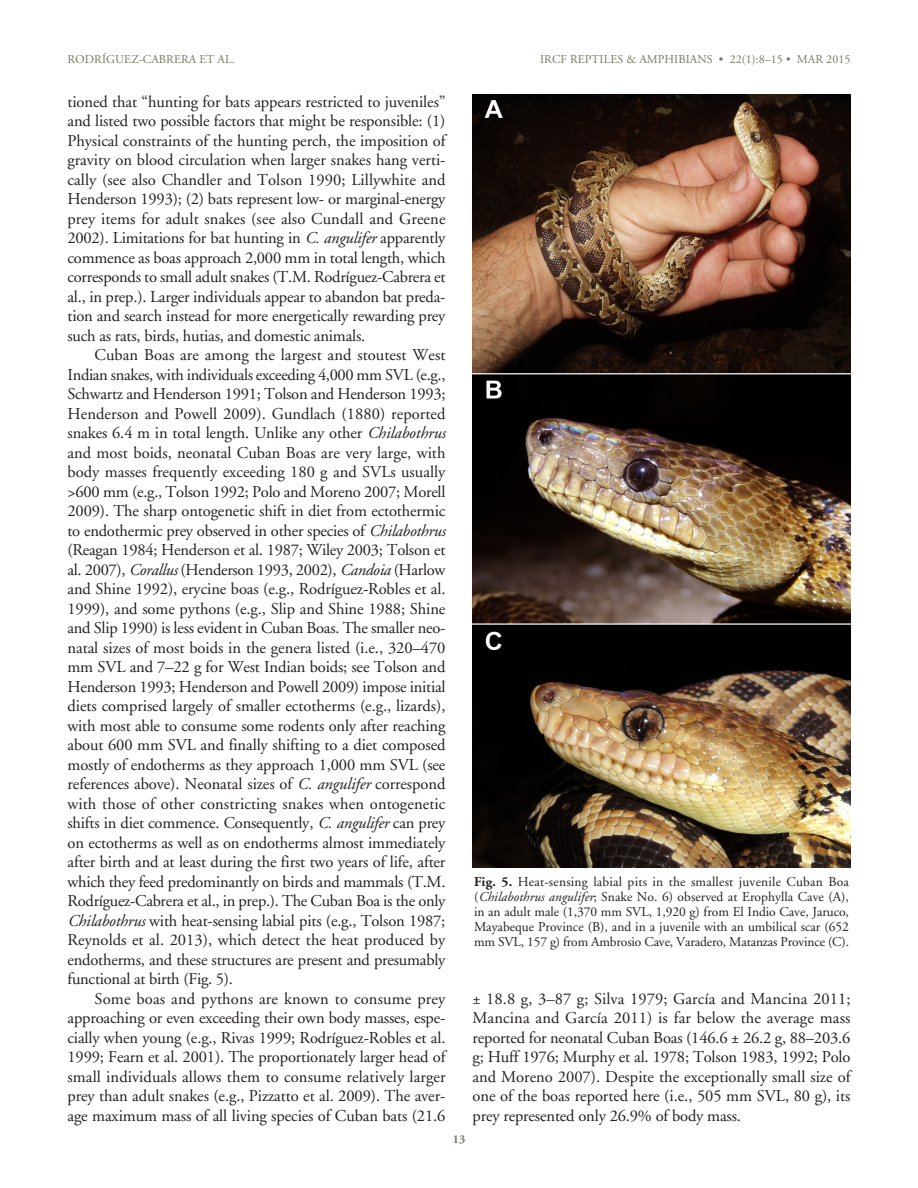
<style>
.page{position:relative;width:918px;height:1188px;background:#fff}
.page>*{position:absolute;margin:0;border:0;box-sizing:border-box;transform-origin:0 0}
.TEXT{font:16.5px/19.5px "Adobe Garamond";letter-spacing:-.01em;color:#231f20;text-align:justify}
.Figure_Caption{font:13.5px/15px "Adobe Garamond";letter-spacing:-.01em;color:#231f20;text-align:justify}
.Running_Head_RIGHT{font:12px "Adobe Garamond";letter-spacing:.005em;color:#717a60}
.Running_Head_LEFT{font:12px "Adobe Garamond";letter-spacing:.005em;color:#717a60}
.t1{font:700 12px "Adobe Garamond";color:#717a60}
.s1{font-style:italic}
.s2{font-weight:700}
</style>
<div class="page">
<img style="left:472px;top:95px;width:378px;height:773px">
<p class="Running_Head_LEFT" style="left:68px;top:53px;width:169px">RODRÍGUEZ-CABRERA ET AL.</p>
<p class="Running_Head_RIGHT" style="left:540px;top:53px;width:312px">IRCF REPTILES &amp; AMPHIBIANS • 22(1):8–15 • MAR 2015</p>
<p class="TEXT" style="left:68px;top:92px;width:380px">tioned that “hunting for bats appears restricted to juveniles” and listed two possible factors that might be responsible: (1)<br>Physical constraints of the hunting perch, the imposition of gravity on blood circulation when larger snakes hang verti&shy;cally (see also Chandler and Tolson 1990; Lillywhite and Henderson 1993); (2) bats represent low- or marginal-energy prey items for adult snakes (see also Cundall and Greene 2002). Limitations for bat hunting in <span class="s1">C. angulifer</span> apparently commence as boas approach 2,000 mm in total length, which corresponds to small adult snakes (T.M. Rodríguez-Cabrera et al., in prep.). Larger individuals appear to abandon bat preda&shy;tion and search instead for more energetically rewarding prey such as rats, birds, hutias, and domestic animals.</p>
<p class="TEXT" style="left:68px;top:346px;width:380px;text-indent:27px">Cuban Boas are among the largest and stoutest West Indian snakes, with individuals exceeding 4,000 mm SVL (e.g., Schwartz and Henderson 1991; Tolson and Henderson 1993; Henderson and Powell 2009). Gundlach (1880) reported snakes 6.4 m in total length. Unlike any other <span class="s1">Chilabothrus </span>and most boids, neonatal Cuban Boas are very large, with body masses frequently exceeding 180 g and SVLs usually &gt;600 mm (e.g., Tolson 1992; Polo and Moreno 2007; Morell 2009). The sharp ontogenetic shift in diet from ectothermic to endothermic prey observed in other species of <span class="s1">Chilabothrus </span>(Reagan 1984; Henderson et al. 1987; Wiley 2003; Tolson et al. 2007), <span class="s1">Corallus</span> (Henderson 1993, 2002), <span class="s1">Candoia</span> (Harlow and Shine 1992), erycine boas (e.g., Rodríguez-Robles et al.<br>1999), and some pythons (e.g., Slip and Shine 1988; Shine and Slip 1990) is less evident in Cuban Boas. The smaller neo&shy;natal sizes of most boids in the genera listed (i.e., 320–470 mm SVL and 7–22 g for West Indian boids; see Tolson and Henderson 1993; Henderson and Powell 2009) impose initial diets comprised largely of smaller ectotherms (e.g., lizards), with most able to consume some rodents only after reaching about 600 mm SVL and finally shifting to a diet composed mostly of endotherms as they approach 1,000 mm SVL (see references above). Neonatal sizes of <span class="s1">C. angulifer</span> correspond with those of other constricting snakes when ontogenetic shifts in diet commence. Consequently, <span class="s1">C. angulifer</span> can prey on ectotherms as well as on endotherms almost immediately after birth and at least during the first two years of life, after which they feed predominantly on birds and mammals (T.M.<br>Rodríguez-Cabrera et al., in prep.). The Cuban Boa is the only <span class="s1">Chilabothrus</span> with heat-sensing labial pits (e.g., Tolson 1987; Reynolds et al. 2013), which detect the heat produced by endotherms, and these structures are present and presumably functional at birth (Fig. 5).</p>
<p class="TEXT" style="left:68px;top:989px;width:380px;text-indent:27px">Some boas and pythons are known to consume prey approaching or even exceeding their own body masses, espe&shy;cially when young (e.g., Rivas 1999; Rodríguez-Robles et al.<br>1999; Fearn et al. 2001). The proportionately larger head of small individuals allows them to consume relatively larger prey than adult snakes (e.g., Pizzatto et al. 2009). The aver&shy;age maximum mass of all living species of Cuban bats (21.6</p>
<p class="TEXT" style="left:472px;top:989px;width:380px">± 18.8 g, 3–87 g; Silva 1979; García and Mancina 2011; Mancina and García 2011) is far below the average mass reported for neonatal Cuban Boas (146.6 ± 26.2 g, 88–203.6 g; Huff 1976; Murphy et al. 1978; Tolson 1983, 1992; Polo and Moreno 2007). Despite the exceptionally small size of one of the boas reported here (i.e., 505 mm SVL, 80 g), its prey represented only 26.9% of body mass.</p>
<p class="Figure_Caption" style="left:474px;top:874px;width:377px"><span class="s2">Fig. 5.</span> Heat-sensing labial pits in the smallest juvenile Cuban Boa (<span class="s1">Chilabothrus angulifer</span>; Snake No. 6) observed at Erophylla Cave (A), in an adult male (1,370 mm SVL, 1,920 g) from El Indio Cave, Jaruco, Mayabeque Province (B), and in a juvenile with an umbilical scar (652 mm SVL, 157 g) from Ambrosio Cave, Varadero, Matanzas Province (C).</p>
<p class="t1" style="left:453px;top:1132px;width:14px">13</p>
</div>
